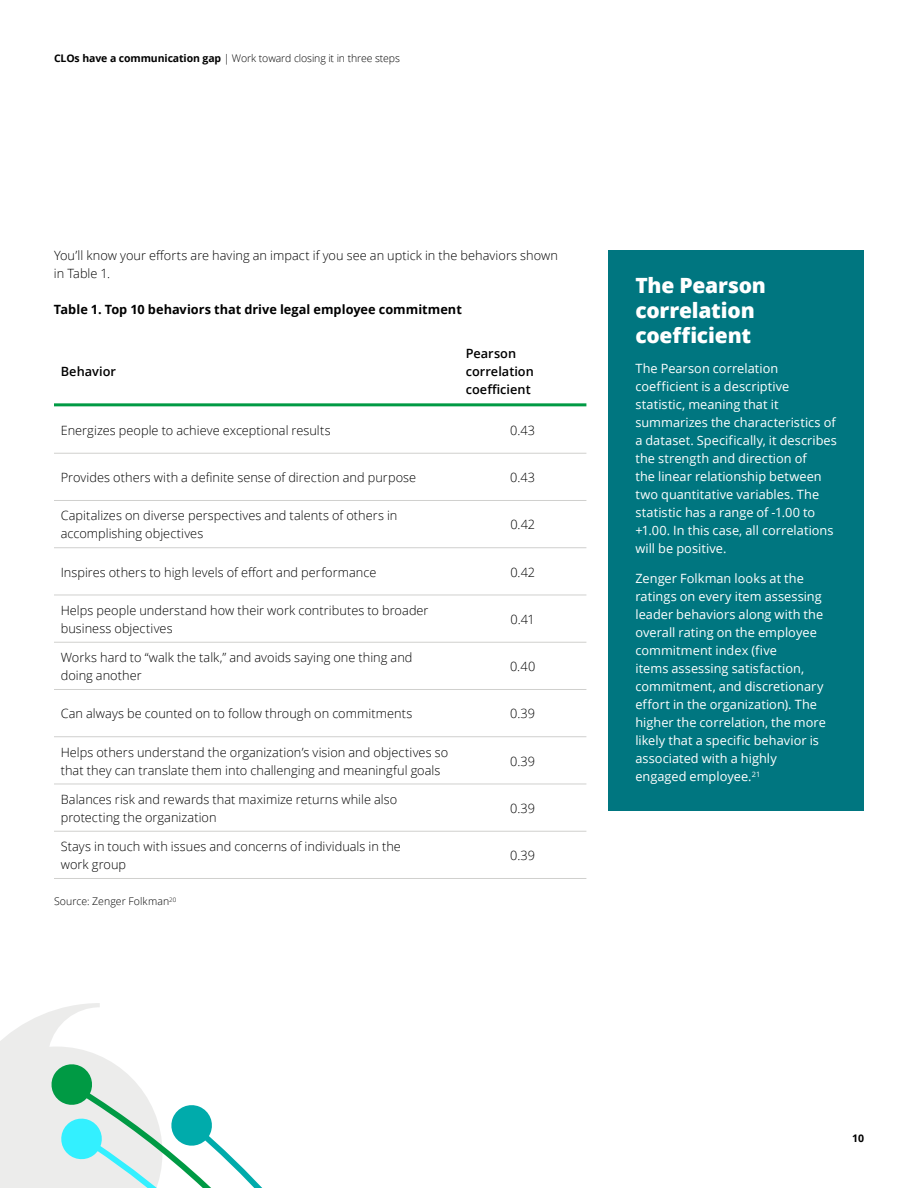
<style>
.page{position:relative;width:918px;height:1188px;background:#fff}
.page>*{position:absolute;margin:0;border:0;box-sizing:border-box;transform-origin:0 0}
.Story_heading_exra_bold__40_48pt{font:800 21px/25.2px "Open Sans";letter-spacing:-.01em;color:#fff}
.Body_copy__8_5_12pt{font:300 12.75px/18px "Open Sans";letter-spacing:.005em;color:#000}
.Story_heading_exra_bold__40_48pt-2{font:12.75px/18px "Open Sans";letter-spacing:.005em;color:#fff}
.Subhead_B__8_5_12pt{font:700 12.75px "Open Sans";color:#000}
.Body_copy__8_5_12pt-2{font:600 12.75px/18px "Open Sans";color:#000}
.Source{font:300 10.5px "Open Sans";letter-spacing:-.01em;color:#000}
.Source-2{font:300 10.5px "Open Sans";letter-spacing:.01em;color:#000}
.t1{font:700 10.5px "Open Sans";color:#000}
.s1{font-weight:700}
</style>
<div class="page">
<svg style="left:0;top:1003px;width:262px;height:185px"></svg>
<hr style="left:54px;top:403px;width:405px;height:3px;background:#009a44">
<hr style="left:459px;top:403px;width:127px;height:3px;background:#009a44">
<hr style="left:54px;top:453px;width:405px;height:1px;background:#d0d0ce">
<hr style="left:459px;top:453px;width:127px;height:1px;background:#d0d0ce">
<hr style="left:54px;top:500px;width:405px;height:1px;background:#d0d0ce">
<hr style="left:459px;top:500px;width:127px;height:1px;background:#d0d0ce">
<hr style="left:54px;top:547px;width:405px;height:1px;background:#d0d0ce">
<hr style="left:459px;top:547px;width:127px;height:1px;background:#d0d0ce">
<hr style="left:54px;top:595px;width:405px;height:1px;background:#d0d0ce">
<hr style="left:459px;top:595px;width:127px;height:1px;background:#d0d0ce">
<hr style="left:54px;top:642px;width:405px;height:1px;background:#d0d0ce">
<hr style="left:459px;top:642px;width:127px;height:1px;background:#d0d0ce">
<hr style="left:54px;top:689px;width:405px;height:1px;background:#d0d0ce">
<hr style="left:459px;top:689px;width:127px;height:1px;background:#d0d0ce">
<hr style="left:54px;top:736px;width:405px;height:1px;background:#d0d0ce">
<hr style="left:459px;top:736px;width:127px;height:1px;background:#d0d0ce">
<hr style="left:54px;top:784px;width:405px;height:1px;background:#d0d0ce">
<hr style="left:459px;top:784px;width:127px;height:1px;background:#d0d0ce">
<hr style="left:54px;top:831px;width:405px;height:1px;background:#d0d0ce">
<hr style="left:459px;top:831px;width:127px;height:1px;background:#d0d0ce">
<hr style="left:54px;top:878px;width:405px;height:1px;background:#d0d0ce">
<hr style="left:459px;top:878px;width:127px;height:1px;background:#d0d0ce">
<div style="left:608px;top:250px;width:256px;height:560px;background:#007680"></div>
<p class="Source" style="left:54px;top:51px;width:348px"><span class="s1">CLOs have a communication gap</span> | Work toward closing it in three steps</p>
<p class="Body_copy__8_5_12pt" style="left:54px;top:246px;width:506px">You’ll know your efforts are having an impact if you see an uptick in the behaviors shown in Table 1.</p>
<p class="Subhead_B__8_5_12pt" style="left:54px;top:300px;width:409px">Table 1. Top 10 behaviors that drive legal employee commitment</p>
<p class="Body_copy__8_5_12pt-2" style="left:61px;top:362px;width:57px">Behavior</p>
<p class="Body_copy__8_5_12pt-2" style="left:466px;top:344px;width:70px">Pearson correlation coefficient</p>
<p class="Body_copy__8_5_12pt" style="left:61px;top:421px;width:271px">Energizes people to achieve exceptional results</p>
<p class="Body_copy__8_5_12pt" style="left:510px;top:421px;width:26px">0.43</p>
<p class="Body_copy__8_5_12pt" style="left:61px;top:468px;width:357px">Provides others with a definite sense of direction and purpose</p>
<p class="Body_copy__8_5_12pt" style="left:510px;top:468px;width:26px">0.43</p>
<p class="Body_copy__8_5_12pt" style="left:61px;top:506px;width:338px">Capitalizes on diverse perspectives and talents of others in accomplishing objectives</p>
<p class="Body_copy__8_5_12pt" style="left:510px;top:515px;width:26px">0.42</p>
<p class="Body_copy__8_5_12pt" style="left:61px;top:563px;width:317px">Inspires others to high levels of effort and performance</p>
<p class="Body_copy__8_5_12pt" style="left:510px;top:563px;width:26px">0.42</p>
<p class="Body_copy__8_5_12pt" style="left:61px;top:601px;width:369px">Helps people understand how their work contributes to broader business objectives</p>
<p class="Body_copy__8_5_12pt" style="left:511px;top:610px;width:26px">0.41</p>
<p class="Body_copy__8_5_12pt" style="left:61px;top:648px;width:353px">Works hard to “walk the talk,” and avoids saying one thing and doing another</p>
<p class="Body_copy__8_5_12pt" style="left:510px;top:657px;width:27px">0.40</p>
<p class="Body_copy__8_5_12pt" style="left:61px;top:704px;width:353px">Can always be counted on to follow through on commitments</p>
<p class="Body_copy__8_5_12pt" style="left:510px;top:704px;width:26px">0.39</p>
<p class="Body_copy__8_5_12pt" style="left:61px;top:743px;width:389px">Helps others understand the organization’s vision and objectives so that they can translate them into challenging and meaningful goals</p>
<p class="Body_copy__8_5_12pt" style="left:510px;top:752px;width:26px">0.39</p>
<p class="Body_copy__8_5_12pt" style="left:61px;top:790px;width:338px">Balances risk and rewards that maximize returns while also protecting the organization</p>
<p class="Body_copy__8_5_12pt" style="left:510px;top:799px;width:26px">0.39</p>
<p class="Body_copy__8_5_12pt" style="left:61px;top:837px;width:342px">Stays in touch with issues and concerns of individuals in the work group</p>
<p class="Body_copy__8_5_12pt" style="left:510px;top:846px;width:26px">0.39</p>
<p class="Source-2" style="left:54px;top:894px;width:124px">Source: Zenger Folkman<sup>20</sup></p>
<p class="Story_heading_exra_bold__40_48pt" style="left:635px;top:271px;width:132px">The Pearson correlation coefficient</p>
<p class="Story_heading_exra_bold__40_48pt-2" style="left:635px;top:359px;width:203px">The Pearson correlation coefficient is a descriptive statistic, meaning that it summarizes the characteristics of a dataset. Specifically, it describes the strength and direction of<br>the linear relationship between two quantitative variables. The statistic has a range of -1.00 to +1.00. In this case, all correlations will be positive.</p>
<p class="Story_heading_exra_bold__40_48pt-2" style="left:635px;top:569px;width:192px">Zenger Folkman looks at the ratings on every item assessing leader behaviors along with the overall rating on the employee commitment index (five<br>items assessing satisfaction, commitment, and discretionary effort in the organization). The higher the correlation, the more likely that a specific behavior is associated with a highly engaged employee.<sup>21</sup></p>
<p class="t1" style="left:852px;top:1131px;width:13px">10</p>
</div>
